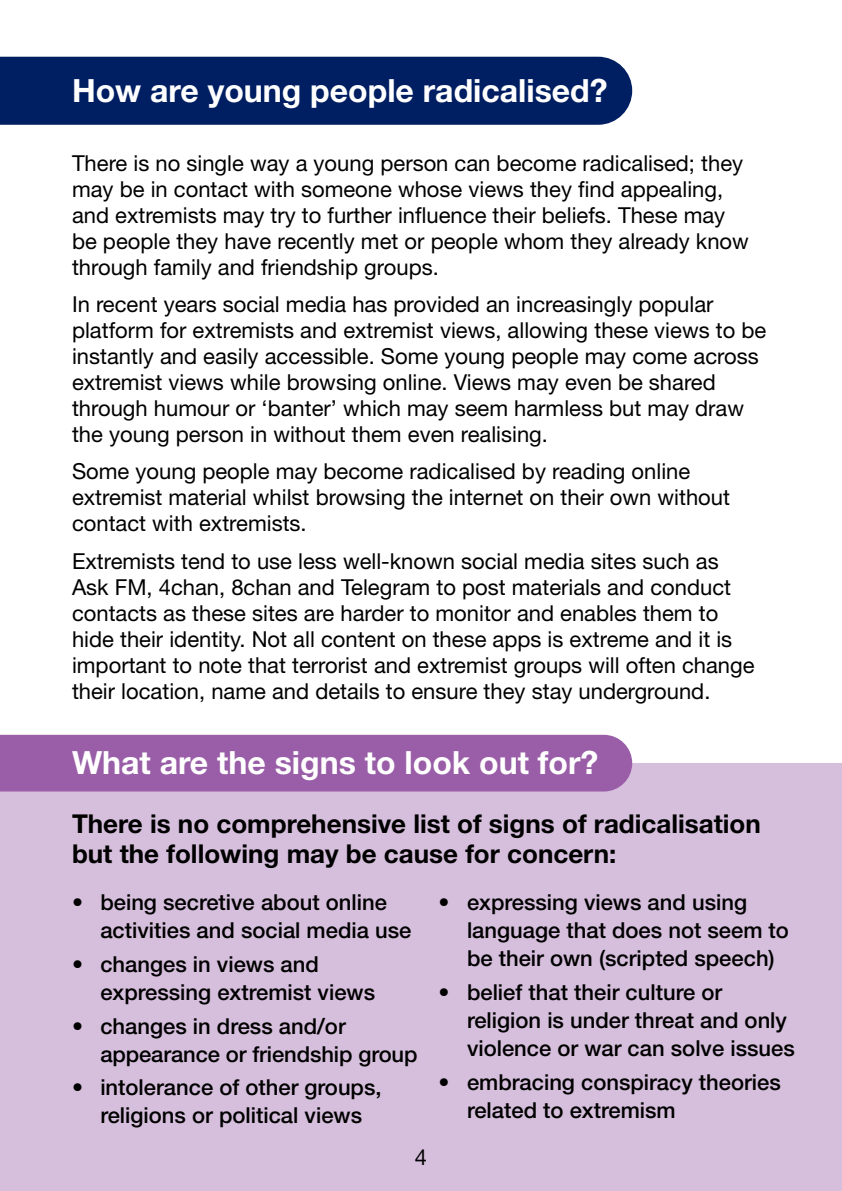
<style>
.page{position:relative;width:842px;height:1191px;background:#fff}
.page>*{position:absolute;margin:0;border:0;box-sizing:border-box;transform-origin:0 0}
.Sub_White{font:700 32px "Helvetica Neue";color:#fff}
.Sub_White_span{font:700 32px "Helvetica Neue";color:#fff}
.Sub_Sub_White_span{font:700 26px/30px "Helvetica Neue";color:#000}
.BODY_2_spc_after{font:22px/26px "Helvetica Neue";color:#000}
.t1{font:500 22px/28px "Helvetica Neue";color:#000}
</style>
<div class="page">
<div style="left:0;top:763px;width:842px;height:428px;background:#d6bfdc"></div>
<div style="left:0;top:735px;width:632px;height:56px;background:#995ea7"></div>
<div style="left:0;top:57px;width:632px;height:68px;background:#001e62"></div>
<p class="Sub_White" style="left:72px;top:70px;width:537px">How are young people radicalised?</p>
<p class="BODY_2_spc_after" style="left:72px;top:149px;width:678px">There is no single way a young person can become radicalised; they may be in contact with someone whose views they find appealing, and extremists may try to further influence their beliefs. These may be people they have recently met or people whom they already know through family and friendship groups.</p>
<p class="BODY_2_spc_after" style="left:72px;top:291px;width:696px">In recent years social media has provided an increasingly popular platform for extremists and extremist views, allowing these views to be instantly and easily accessible. Some young people may come across extremist views while browsing online. Views may even be shared through humour or ‘banter’ which may seem harmless but may draw the young person in without them even realising.</p>
<p class="BODY_2_spc_after" style="left:72px;top:458px;width:659px">Some young people may become radicalised by reading online extremist material whilst browsing the internet on their own without contact with extremists.</p>
<p class="BODY_2_spc_after" style="left:72px;top:547px;width:684px">Extremists tend to use less well-known social media sites such as Ask FM, 4chan, 8chan and Telegram to post materials and conduct contacts as these sites are harder to monitor and enables them to hide their identity. Not all content on these apps is extreme and it is important to note that terrorist and extremist groups will often change their location, name and details to ensure they stay underground.</p>
<p class="Sub_White_span" style="left:72px;top:743px;width:528px">What are the signs to look out for?</p>
<p class="Sub_Sub_White_span" style="left:72px;top:808px;width:690px">There is no comprehensive list of signs of radicalisation but the following may be cause for concern:</p>
<p class="t1" style="left:100px;top:888px;width:313px;text-indent:-28px">• being secretive about online activities and social media use</p>
<p class="t1" style="left:100px;top:950px;width:276px;text-indent:-28px">• changes in views and expressing extremist views</p>
<p class="t1" style="left:100px;top:1011px;width:319px;text-indent:-28px">• changes in dress and/or appearance or friendship group</p>
<p class="t1" style="left:72px;top:1073px;width:311px;text-align:center">• intolerance of other groups, religions or political views</p>
<p class="t1" style="left:467px;top:888px;width:323px;text-indent:-28px">• expressing views and using language that does not seem to be their own (scripted speech)</p>
<p class="t1" style="left:467px;top:978px;width:329px;text-indent:-28px">• belief that their culture or religion is under threat and only violence or war can solve issues</p>
<p class="t1" style="left:467px;top:1067px;width:315px;text-indent:-28px">• embracing conspiracy theories related to extremism</p>
<p class="BODY_2_spc_after" style="left:415px;top:1144px;width:14px">4</p>
</div>
